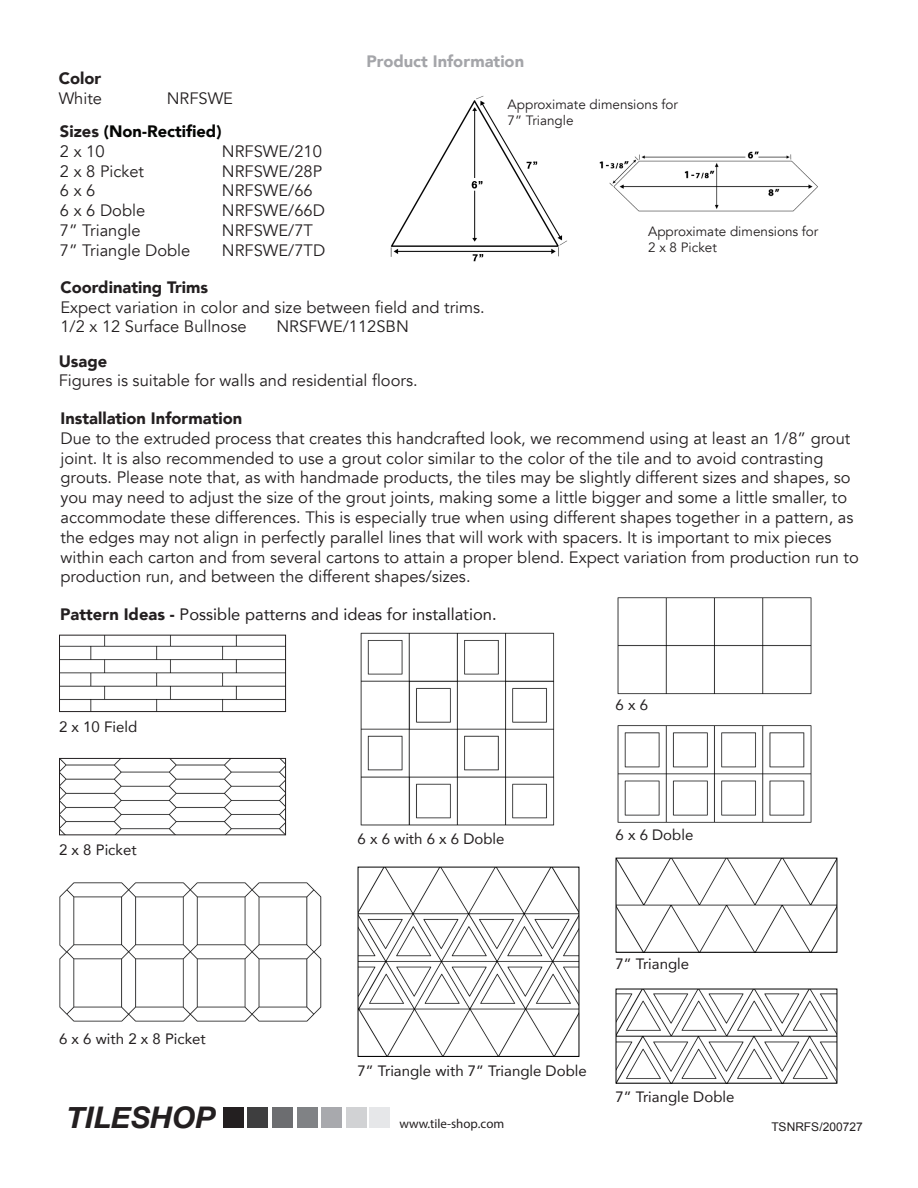
<style>
.page{position:relative;width:918px;height:1188px;background:#fff}
.page>*{position:absolute;margin:0;border:0;box-sizing:border-box;transform-origin:0 0}
.t1{font:italic 700 29.85px "Helvetica Neue";color:#231f20}
.t2{font:16.5px/19.8px "Avenir";color:#231f20}
.t3{font:16.5px "Avenir";color:#231f20}
.t4{font:900 16.5px "Avenir";color:#231f20}
.t5{font:900 16.5px "Avenir";color:#040503}
.t6{font:900 16.5px "Avenir";color:#a4a5a9}
.t7{font:15px "Avenir";color:#231f20}
.t8{font:13.5px/16.2px "Avenir";color:#231f20}
.t9{font:12.9px "Myriad Pro";color:#231f20}
.t10{font:12px "Arial";color:#231f20}
.s1{color:#231f20}
.s2{font-weight:900}
</style>
<div class="page">
<div style="left:223px;top:1107px;width:21px;height:21px;background:#231f20"></div>
<div style="left:247px;top:1107px;width:21px;height:21px;background:#3e3e3f"></div>
<div style="left:272px;top:1107px;width:21px;height:21px;background:#6c6d70"></div>
<div style="left:297px;top:1107px;width:20px;height:21px;background:#808285"></div>
<div style="left:321px;top:1107px;width:21px;height:21px;background:#a8a9ad"></div>
<div style="left:346px;top:1107px;width:21px;height:21px;background:#d1d2d4"></div>
<div style="left:369px;top:1107px;width:21px;height:21px;background:#e6e7e9"></div>
<img style="left:61px;top:637px;width:223px;height:73px">
<div style="left:59px;top:635px;width:227px;height:77px;border:1px solid #231f20"></div>
<img style="left:61px;top:760px;width:223px;height:73px">
<div style="left:59px;top:758px;width:227px;height:77px;border:1px solid #231f20"></div>
<img style="left:59px;top:882px;width:263px;height:140px">
<img style="left:360px;top:632px;width:195px;height:194px">
<img style="left:617px;top:597px;width:195px;height:98px">
<img style="left:617px;top:725px;width:195px;height:98px">
<img style="left:360px;top:869px;width:217px;height:186px">
<div style="left:358px;top:867px;width:221px;height:190px;border:1px solid #000"></div>
<img style="left:618px;top:860px;width:217px;height:91px">
<div style="left:616px;top:858px;width:221px;height:95px;border:1px solid #000"></div>
<img style="left:618px;top:991px;width:217px;height:91px">
<img style="left:390px;top:96px;width:177px;height:166px">
<img style="left:599px;top:151px;width:219px;height:61px">
<p class="t4" style="left:59px;top:64px;width:44px">Color</p>
<p class="t2" style="left:59px;top:89px;width:45px">White</p>
<p class="t2" style="left:167px;top:89px;width:68px">NRFSWE</p>
<p class="t5" style="left:60px;top:117px;width:163px"><span class="s1">Sizes</span> (Non-Rectified)</p>
<p class="t2" style="left:60px;top:142px;width:46px">2 x 10</p>
<p class="t2" style="left:222px;top:142px;width:101px">NRFSWE/210</p>
<p class="t2" style="left:60px;top:161px;width:86px">2 x 8 Picket</p>
<p class="t2" style="left:222px;top:161px;width:102px">NRFSWE/28P</p>
<p class="t2" style="left:60px;top:181px;width:37px">6 x 6</p>
<p class="t2" style="left:222px;top:181px;width:92px">NRFSWE/66</p>
<p class="t2" style="left:60px;top:201px;width:87px">6 x 6 Doble</p>
<p class="t2" style="left:222px;top:201px;width:105px">NRFSWE/66D</p>
<p class="t2" style="left:60px;top:221px;width:82px">7” Triangle</p>
<p class="t2" style="left:222px;top:221px;width:93px">NRFSWE/7T</p>
<p class="t2" style="left:60px;top:241px;width:132px">7” Triangle Doble</p>
<p class="t2" style="left:222px;top:241px;width:105px">NRFSWE/7TD</p>
<p class="t4" style="left:60px;top:273px;width:149px">Coordinating Trims</p>
<p class="t6" style="left:367px;top:47px;width:159px">Product Information</p>
<p class="t8" style="left:508px;top:96px;width:172px">Approximate dimensions for<br>7” Triangle</p>
<p class="t8" style="left:648px;top:224px;width:172px">Approximate dimensions for<br>2 x 8 Picket</p>
<p class="t2" style="left:60px;top:297px;width:426px">Expect variation in color and size between field and trims.<br>1/2 x 12 Surface Bullnose</p>
<p class="t2" style="left:276px;top:317px;width:134px">NRSFWE/112SBN</p>
<p class="t2" style="left:59px;top:351px;width:360px"><span class="s2">Usage<br></span>Figures is suitable for walls and residential floors.</p>
<p class="t2" style="left:61px;top:409px;width:800px"><span class="s2">Installation Information<br></span>Due to the extruded process that creates this handcrafted look, we recommend using at least an 1/8” grout joint. It is also recommended to use a grout color similar to the color of the tile and to avoid contrasting grouts. Please note that, as with handmade products, the tiles may be slightly different sizes and shapes, so you may need to adjust the size of the grout joints, making some a little bigger and some a little smaller, to accommodate these differences. This is especially true when using different shapes together in a pattern, as the edges may not align in perfectly parallel lines that will work with spacers. It is important to mix pieces within each carton and from several cartons to attain a proper blend. Expect variation from production run to production run, and between the different shapes/sizes.</p>
<p class="t3" style="left:60px;top:601px;width:438px"><span class="s2">Pattern Ideas -</span> Possible patterns and ideas for installation.</p>
<p class="t7" style="left:59px;top:714px;width:80px">2 x 10 Field</p>
<p class="t7" style="left:616px;top:693px;width:34px">6 x 6</p>
<p class="t7" style="left:59px;top:838px;width:79px">2 x 8 Picket</p>
<p class="t7" style="left:59px;top:1026px;width:148px">6 x 6 with 2 x 8 Picket</p>
<p class="t1" style="left:67px;top:1094px;width:150px">TILESHOP</p>
<p class="t7" style="left:358px;top:827px;width:149px">6 x 6 with 6 x 6 Doble</p>
<p class="t7" style="left:616px;top:822px;width:79px">6 x 6 Doble</p>
<p class="t7" style="left:616px;top:952px;width:75px">7” Triangle</p>
<p class="t7" style="left:358px;top:1059px;width:231px">7” Triangle with 7” Triangle Doble</p>
<p class="t7" style="left:616px;top:1085px;width:120px">7” Triangle Doble</p>
<p class="t9" style="left:400px;top:1115px;width:106px">www.tile-shop.com</p>
<p class="t10" style="left:771px;top:1119px;width:93px">TSNRFS/200727</p>
</div>
